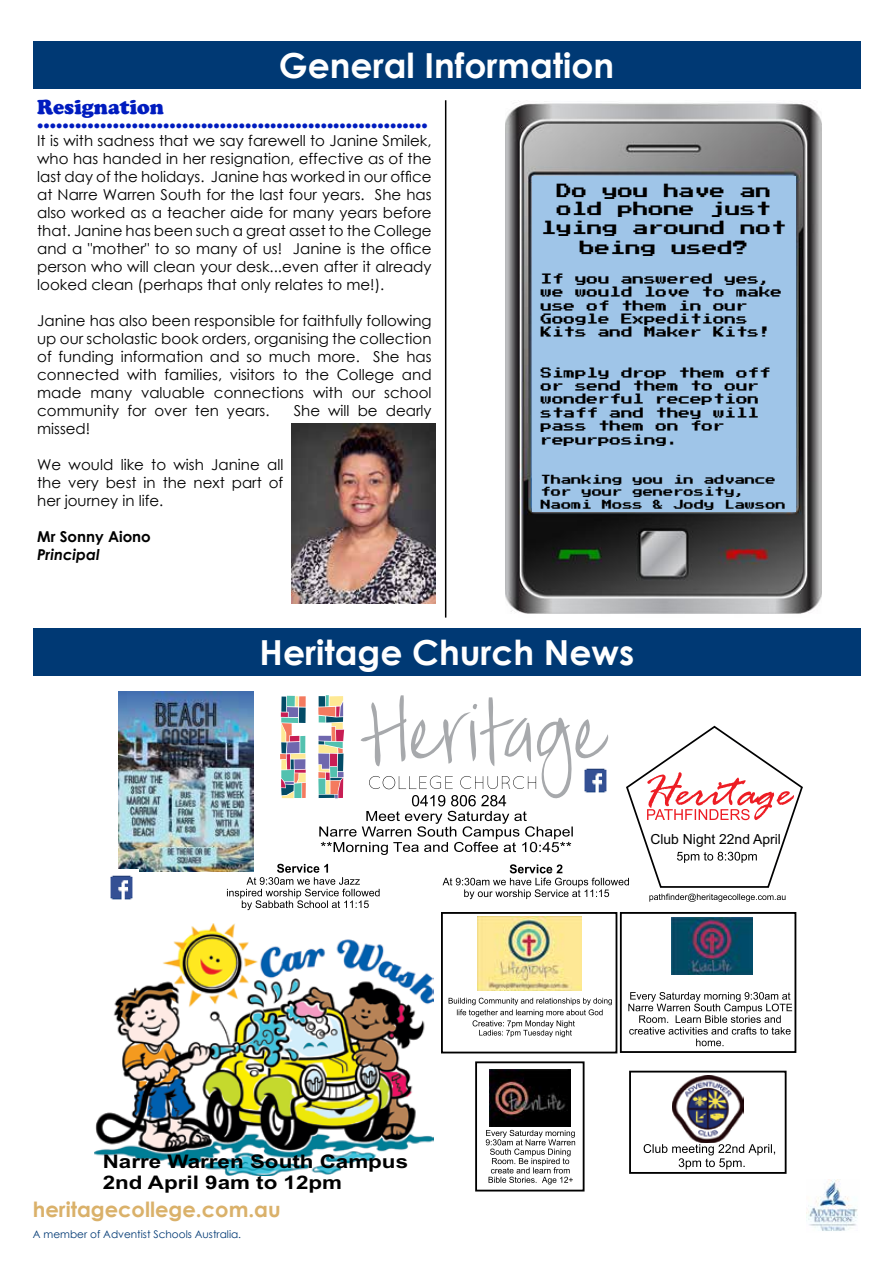
<style>
.page{position:relative;width:893px;height:1263px;background:#fff}
.page>*{position:absolute;margin:0;border:0;box-sizing:border-box;transform-origin:0 0}
.t1{font:700 34.5px "Century Gothic";color:#fff}
.t2{font:900 21px "Cooper";color:#001cbf}
.t3{font:700 21px "Century Gothic";color:#dab16a}
.t4{font:700 18.75px/20.9px "Arial";color:#000;scale:1.2 1}
.t5{font:15.3px/18.1px "Press Start 2 P";color:#000;text-align:center}
.t6{font:15px/18px "Century Gothic";color:#000;text-align:justify}
.t7{font:700 15px "Century Gothic";color:#000}
.t8{font:italic 700 15px "Century Gothic";color:#000}
.t9{font:13.95px "Arial";color:#000}
.t10{font:11.55px/13.4px "Press Start 2 P";color:#000}
.t11{font:10.5px "Century Gothic";color:#003974}
.t12{font:10.2px/12.5px "Press Start 2 P";color:#000}
</style>
<div class="page">
<img style="left:807px;top:1179px;width:51px;height:52px">
<div style="left:33px;top:628px;width:828px;height:47px;background:#003974"></div>
<div style="left:33px;top:42px;width:827px;height:47px;background:#003974"></div>
<hr style="left:445px;top:100px;width:1px;height:518px;background:#000">
<img style="left:95px;top:924px;width:338px;height:251px">
<img style="left:118px;top:692px;width:135px;height:180px">
<svg style="left:644px;top:1144px;width:131px;height:25px"></svg>
<img style="left:672px;top:1075px;width:71px;height:67px">
<div style="left:629px;top:1071px;width:158px;height:103px;border:2px solid #000"></div>
<img style="left:489px;top:1069px;width:81px;height:57px">
<svg style="left:486px;top:1130px;width:89px;height:54px"></svg>
<div style="left:475px;top:1061px;width:110px;height:130px;border:2px solid #000"></div>
<img style="left:672px;top:917px;width:81px;height:57px">
<svg style="left:628px;top:992px;width:164px;height:54px"></svg>
<div style="left:620px;top:912px;width:176px;height:141px;border:2px solid #000"></div>
<img style="left:477px;top:917px;width:104px;height:73px">
<svg style="left:449px;top:998px;width:163px;height:39px"></svg>
<div style="left:441px;top:912px;width:176px;height:141px;border:2px solid #000"></div>
<img style="left:110px;top:870px;width:29px;height:30px">
<svg style="left:227px;top:695px;width:576px;height:215px"></svg>
<img style="left:505px;top:100px;width:317px;height:514px">
<div style="left:532px;top:176px;width:264px;height:336px;background:#9fc5e8"></div>
<img style="left:292px;top:423px;width:144px;height:180px">
<h1 class="t1" style="left:279px;top:39px;width:337px">General Information</h1>
<h2 class="t2" style="left:37px;top:95px;width:128px">Resignation</h2>
<h2 class="t2" style="left:37px;top:109px;width:392px">..............................................................</h2>
<p class="t6" style="left:37px;top:131px;width:396px">It is with sadness that we say farewell to Janine Smilek, who has handed in her resignation, effective as of the last day of the holidays. Janine has worked in our office at Narre Warren South for the last four years. She has also worked as a teacher aide for many years before that. Janine has been such a great asset to the College and a "mother" to so many of us! Janine is the office person who will clean your desk...even after it already looked clean (perhaps that only relates to me!).</p>
<p class="t6" style="left:37px;top:311px;width:396px">Janine has also been responsible for faithfully following up our scholastic book orders, organising the collection of funding information and so much more. She has connected with families, visitors to the College and made many valuable connections with our school community for over ten years.</p>
<p class="t6" style="left:294px;top:401px;width:139px">She will be dearly</p>
<p class="t6" style="left:37px;top:419px;width:55px">missed!</p>
<p class="t6" style="left:37px;top:455px;width:248px">We would like to wish Janine all the very best in the next part of her journey in life.</p>
<p class="t7" style="left:37px;top:525px;width:115px">Mr Sonny Aiono</p>
<p class="t8" style="left:37px;top:543px;width:64px">Principal</p>
<p class="t5" style="left:541px;top:185px;width:247px">Do you have an old phone just lying around not</p>
<p class="t5" style="left:580px;top:242px;width:170px">being used?</p>
<p class="t10" style="left:541px;top:274px;width:243px">If you answered yes, we would love to make use of them in our<br>Google Expeditions<br>Kits and Maker Kits!</p>
<p class="t10" style="left:541px;top:368px;width:231px">Simply drop them off or send them to our wonderful reception staff and they will pass them on for repurposing.</p>
<p class="t12" style="left:541px;top:475px;width:247px">Thanking you in advance for your generosity,<br>Naomi Moss &amp; Jody Lawson</p>
<h1 class="t1" style="left:260px;top:626px;width:376px">Heritage Church News</h1>
<p class="t9" style="left:650px;top:830px;width:132px">Club Night 22nd April</p>
<p class="t4" style="left:103px;top:1152px;width:256px">Narre Warren South Campus<br>2nd April 9am to 12pm</p>
<h2 class="t3" style="left:33px;top:1194px;width:249px">heritagecollege.com.au</h2>
<p class="t11" style="left:33px;top:1226px;width:210px">A member of Adventist Schools Australia.</p>
</div>
